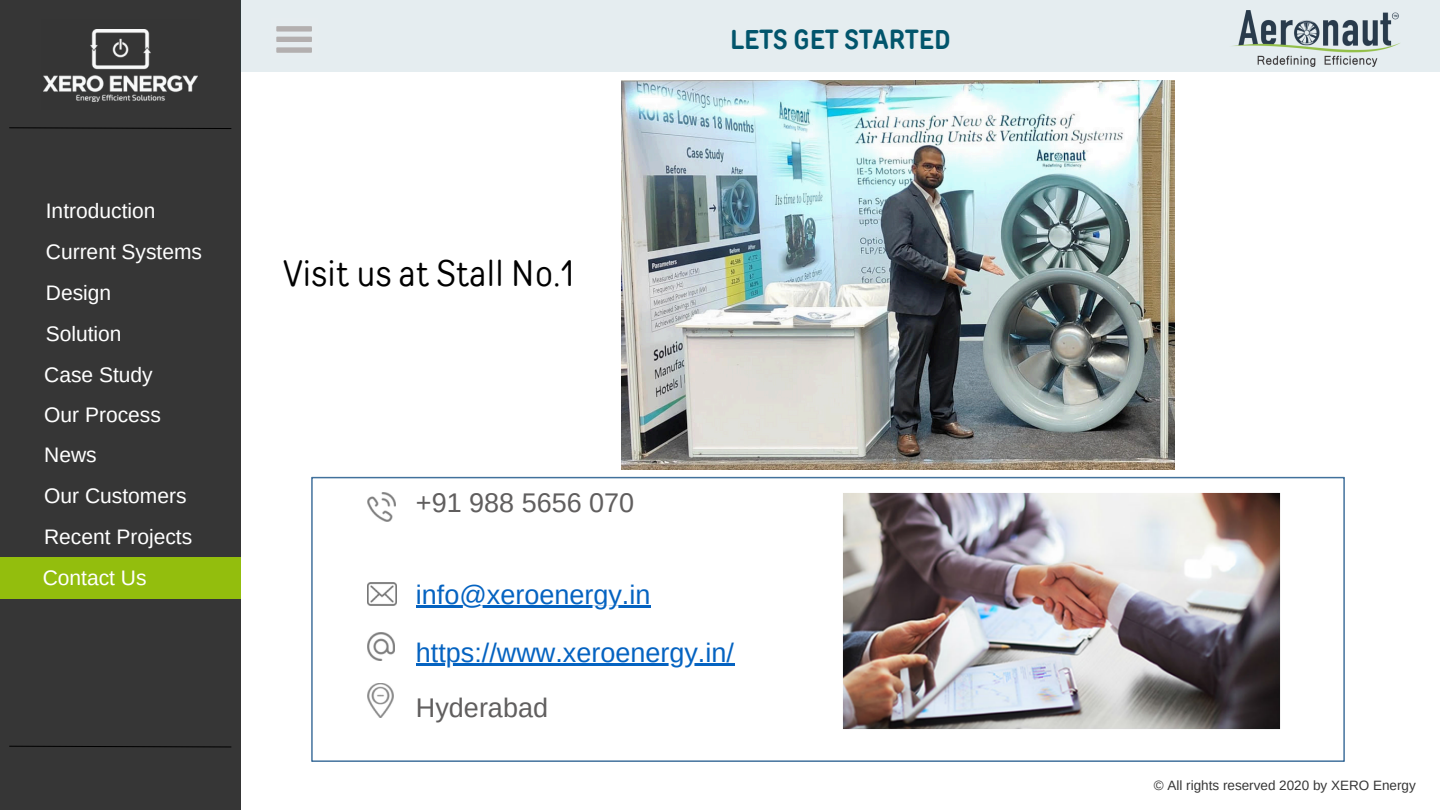
<style>
.page{position:relative;width:1440px;height:810px;background:#fff}
.page>*{position:absolute;margin:0;border:0;box-sizing:border-box;transform-origin:0 0}
.t1{font:36px "TT Rounds Condensed";letter-spacing:.01em;color:#000}
.t2{font:27px "Arimo";color:#0563c1}
.t3{font:27px "Arimo";color:#605e5e}
.t4{font:700 27px "TT Rounds Condensed";letter-spacing:.01em;color:#02556c}
.t5{font:21px "Arimo";color:#fff}
.t6{font:13.5px "Arimo";color:#363636}
</style>
<div class="page">
<div style="left:0;top:0;width:241px;height:810px;background:#363636"></div>
<div style="left:241px;top:0;width:1199px;height:72px;background:#e5edf0"></div>
<svg style="left:9px;top:127px;width:223px;height:2px"></svg>
<svg style="left:9px;top:745px;width:223px;height:3px"></svg>
<svg style="left:311px;top:477px;width:1034px;height:285px"></svg>
<hr style="left:416px;top:606px;width:235px;height:2px;background:#0563c1">
<hr style="left:416px;top:663px;width:318px;height:3px;background:#0563c1">
<img style="left:367px;top:632px;width:28px;height:28px">
<img style="left:367px;top:583px;width:29px;height:22px">
<img style="left:367px;top:492px;width:29px;height:29px">
<img style="left:367px;top:684px;width:26px;height:34px">
<svg style="left:276px;top:26px;width:36px;height:27px"></svg>
<img style="left:843px;top:493px;width:437px;height:237px">
<div style="left:0;top:557px;width:241px;height:42px;background:#93be0d"></div>
<svg style="left:43px;top:29px;width:155px;height:73px"></svg>
<img style="left:1232px;top:10px;width:168px;height:56px">
<img style="left:621px;top:80px;width:554px;height:390px">
<p class="t5" style="left:46px;top:199px;width:111px">Introduction</p>
<p class="t5" style="left:46px;top:240px;width:158px">Current Systems</p>
<h1 class="t5" style="left:46px;top:281px;width:67px">Design</h1>
<p class="t5" style="left:46px;top:322px;width:77px">Solution</p>
<h3 class="t5" style="left:44px;top:363px;width:110px">Case Study</h3>
<p class="t5" style="left:44px;top:403px;width:118px">Our Process</p>
<h3 class="t5" style="left:44px;top:443px;width:54px">News</h3>
<p class="t5" style="left:44px;top:484px;width:144px">Our Customers</p>
<h3 class="t5" style="left:44px;top:525px;width:150px">Recent Projects</h3>
<p class="t5" style="left:43px;top:566px;width:105px">Contact Us</p>
<p class="t1" style="left:284px;top:252px;width:293px">Visit us at Stall No.1</p>
<h4 class="t3" style="left:416px;top:488px;width:220px">+91 988 5656 070</h4>
<h4 class="t4" style="left:730px;top:23px;width:222px">LETS GET STARTED</h4>
<h4 class="t2" style="left:416px;top:580px;width:236px">info@xeroenergy.in</h4>
<h4 class="t2" style="left:416px;top:637px;width:319px">https://www.xeroenergy.in/</h4>
<h4 class="t3" style="left:416px;top:692px;width:134px">Hyderabad</h4>
<h4 class="t6" style="left:1154px;top:778px;width:263px">© All rights reserved 2020 by XERO Energy</h4>
</div>
